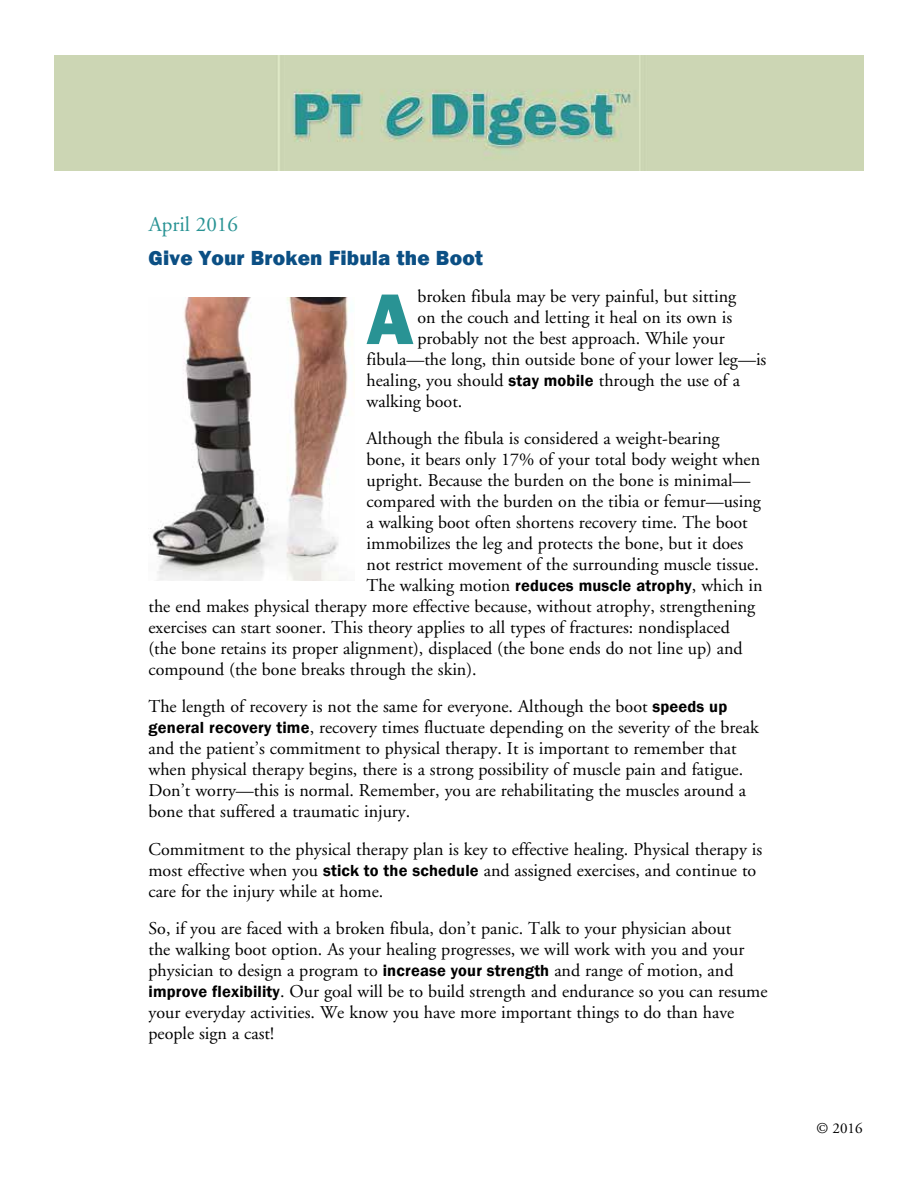
<style>
.page{position:relative;width:918px;height:1188px;background:#fff}
.page>*{position:absolute;margin:0;border:0;box-sizing:border-box;transform-origin:0 0}
.t1{font:800 74.25px "Franklin Gothic";color:#299394}
.t2{font:800 21px "Franklin Gothic";letter-spacing:.01em;color:#0b4f84}
.t3{font:21px "Adobe Garamond";color:#299394}
.t4{font:18px/21px "Adobe Garamond";color:#000}
.t5{font:15px "Adobe Garamond";color:#000}
.s1{font-family:"Franklin Gothic";font-weight:600;font-size:16.5px}
</style>
<div class="page">
<img style="left:54px;top:55px;width:810px;height:116px">
<img style="left:150px;top:297px;width:202px;height:283px">
<p class="t3" style="left:149px;top:213px;width:91px">April 2016</p>
<p class="t2" style="left:148px;top:244px;width:336px">Give Your Broken Fibula the Boot</p>
<h1 class="t1" style="left:366px;top:271px;width:49px">A</h1>
<p class="t4" style="left:417px;top:286px;width:320px">broken fibula may be very painful, but sitting</p>
<p class="t4" style="left:417px;top:307px;width:316px">on the couch and letting it heal on its own is</p>
<p class="t4" style="left:417px;top:328px;width:309px">probably not the best approach. While your</p>
<p class="t4" style="left:367px;top:349px;width:401px">fibula—the long, thin outside bone of your lower leg—is</p>
<p class="t4" style="left:367px;top:370px;width:375px">healing, you should <span class="s1">stay mobile</span> through the use of a</p>
<p class="t4" style="left:367px;top:391px;width:97px">walking boot.</p>
<p class="t4" style="left:367px;top:429px;width:354px">Although the fibula is considered a weight-bearing</p>
<p class="t4" style="left:367px;top:450px;width:395px">bone, it bears only 17% of your total body weight when</p>
<p class="t4" style="left:367px;top:471px;width:386px">upright. Because the burden on the bone is minimal—</p>
<p class="t4" style="left:367px;top:492px;width:396px">compared with the burden on the tibia or femur—using</p>
<p class="t4" style="left:367px;top:513px;width:383px">a walking boot often shortens recovery time. The boot</p>
<p class="t4" style="left:367px;top:534px;width:378px">immobilizes the leg and protects the bone, but it does</p>
<p class="t4" style="left:367px;top:555px;width:394px">not restrict movement of the surrounding muscle tissue.</p>
<p class="t4" style="left:367px;top:576px;width:398px">The walking motion <span class="s1">reduces muscle atrophy</span>, which in</p>
<p class="t4" style="left:149px;top:597px;width:608px">the end makes physical therapy more effective because, without atrophy, strengthening</p>
<p class="t4" style="left:149px;top:618px;width:583px">exercises can start sooner. This theory applies to all types of fractures: nondisplaced</p>
<p class="t4" style="left:149px;top:639px;width:596px">(the bone retains its proper alignment), displaced (the bone ends do not line up) and</p>
<p class="t4" style="left:149px;top:660px;width:330px">compound (the bone breaks through the skin).</p>
<p class="t4" style="left:148px;top:697px;width:612px">The length of recovery is not the same for everyone. Although the boot <span class="s1">speeds up general recovery time</span>, recovery times fluctuate depending on the severity of the break and the patient’s commitment to physical therapy. It is important to remember that when physical therapy begins, there is a strong possibility of muscle pain and fatigue.<br>Don’t worry—this is normal. Remember, you are rehabilitating the muscles around a bone that suffered a traumatic injury.</p>
<p class="t4" style="left:148px;top:839px;width:615px">Commitment to the physical therapy plan is key to effective healing. Physical therapy is most effective when you <span class="s1">stick to the schedule</span> and assigned exercises, and continue to care for the injury while at home.</p>
<p class="t4" style="left:148px;top:918px;width:621px">So, if you are faced with a broken fibula, don’t panic. Talk to your physician about<br>the walking boot option. As your healing progresses, we will work with you and your physician to design a program to <span class="s1">increase your strength</span> and range of motion, and <span class="s1">improve flexibility</span>. Our goal will be to build strength and endurance so you can resume your everyday activities. We know you have more important things to do than have people sign a cast!</p>
<p class="t5" style="left:817px;top:1120px;width:47px">© 2016</p>
</div>
